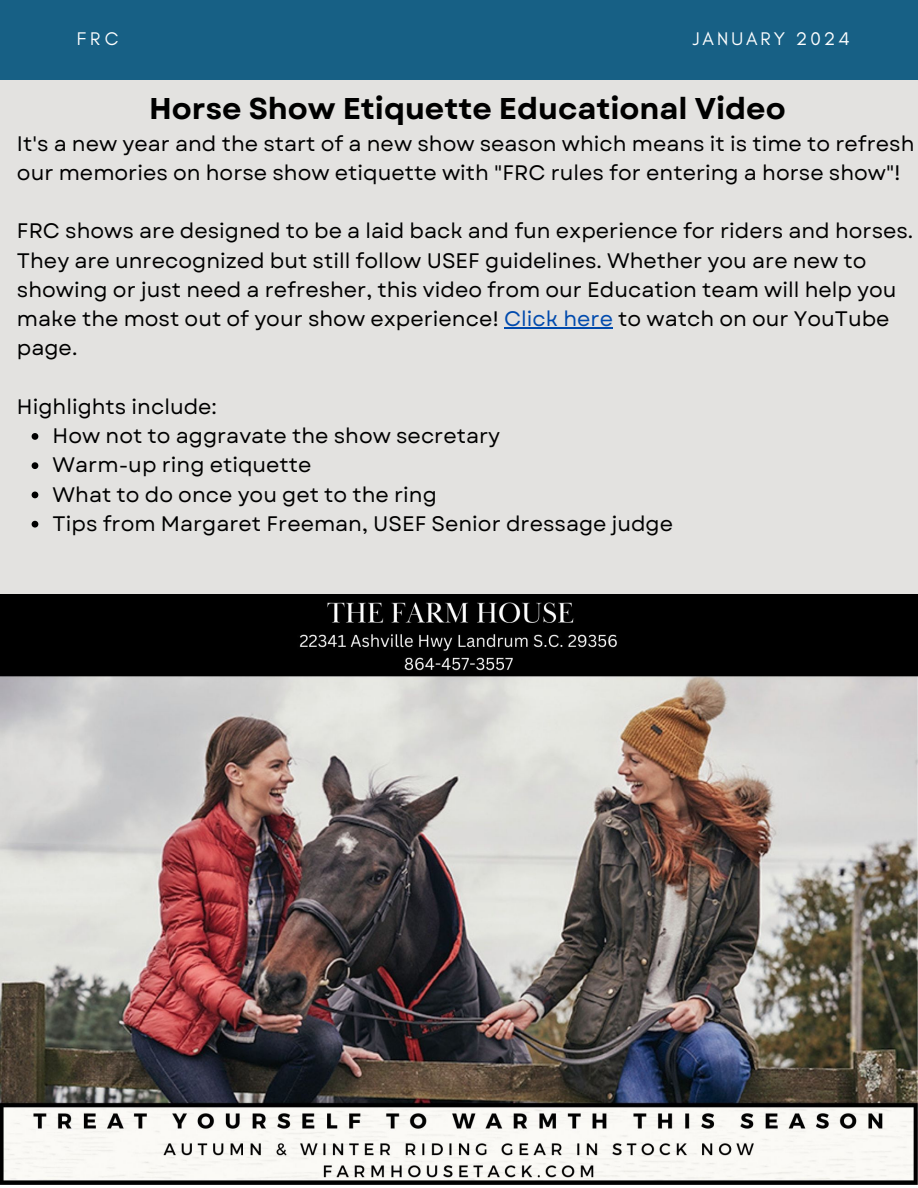
<style>
.page{position:relative;width:918px;height:1188px;background:#fff}
.page>*{position:absolute;margin:0;border:0;box-sizing:border-box;transform-origin:0 0}
.t1{font:700 30px "Garet";color:#000}
.t2{font:21px/29.2px "Garet";color:#000}
.t3{font:18.6px "Glacial Indifference";letter-spacing:.16em;color:#fff}
.s1{color:#004aad}
</style>
<div class="page">
<div style="left:0;top:64px;width:918px;height:538px;background:#e3e2e0"></div>
<div style="left:0;top:0;width:918px;height:80px;background:#176085"></div>
<img style="left:0;top:594px;width:918px;height:591px">
<hr style="left:504px;top:327px;width:109px;height:1px;background:#004aad">
<svg style="left:32px;top:433px;width:6px;height:7px"></svg>
<svg style="left:32px;top:462px;width:6px;height:7px"></svg>
<svg style="left:32px;top:492px;width:6px;height:6px"></svg>
<svg style="left:32px;top:521px;width:6px;height:7px"></svg>
<p class="t3" style="left:77px;top:27px;width:43px">FRC</p>
<p class="t3" style="left:693px;top:28px;width:158px">JANUARY 2024</p>
<p class="t1" style="left:149px;top:87px;width:638px">Horse Show Etiquette Educational Video</p>
<p class="t2" style="left:17px;top:129px;width:899px">It's a new year and the start of a new show season which means it is time to refresh our memories on horse show etiquette with "FRC rules for entering a horse show"!</p>
<p class="t2" style="left:17px;top:217px;width:898px">FRC shows are designed to be a laid back and fun experience for riders and horses.<br>They are unrecognized but still follow USEF guidelines. Whether you are new to showing or just need a refresher, this video from our Education team will help you make the most out of your show experience! <span class="s1">Click here</span> to watch on our YouTube page.</p>
<p class="t2" style="left:17px;top:392px;width:201px">Highlights include:</p>
<p class="t2" style="left:53px;top:421px;width:449px">How not to aggravate the show secretary</p>
<p class="t2" style="left:53px;top:451px;width:260px">Warm-up ring etiquette</p>
<p class="t2" style="left:53px;top:480px;width:386px">What to do once you get to the ring</p>
<p class="t2" style="left:53px;top:509px;width:622px">Tips from Margaret Freeman, USEF Senior dressage judge</p>
</div>
